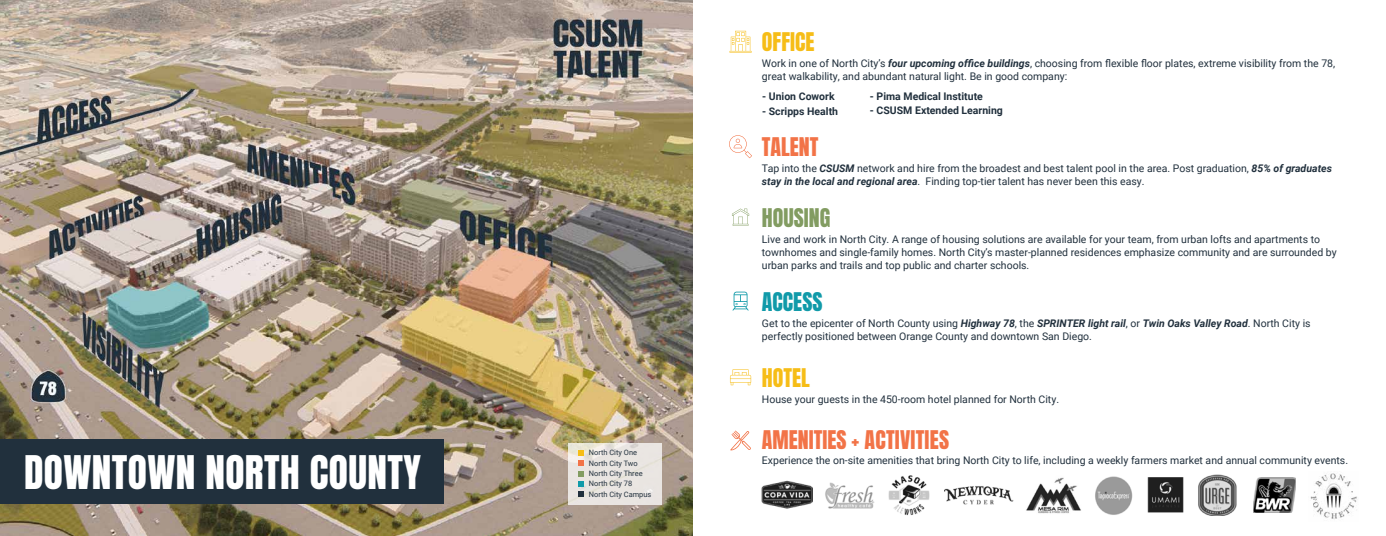
<style>
.page{position:relative;width:1386px;height:536px;background:#fff}
.page>*{position:absolute;margin:0;border:0;box-sizing:border-box;transform-origin:0 0}
.t1{font:39.38px "Anton";letter-spacing:.01em;color:#fff}
.t2{font:21.88px "Anton";color:#f27347}
.t3{font:21.88px "Anton";color:#f6bd17}
.t4{font:21.88px "Anton";color:#829c61}
.t5{font:21.88px "Anton";color:#109aa9}
.t6{font:10.5px/13.1px "Roboto";color:#21303d}
.t7{font:700 10.5px "Roboto";color:#21303d}
.t8{font:7.44px/10.4px "Roboto";color:#21303d}
.s1{font-weight:700;font-style:italic}
</style>
<div class="page">
<img style="left:1253px;top:477px;width:43px;height:35px">
<img style="left:944px;top:486px;width:70px;height:19px">
<img style="left:888px;top:475px;width:42px;height:40px">
<img style="left:1026px;top:477px;width:55px;height:37px">
<img style="left:1147px;top:477px;width:37px;height:35px">
<img style="left:762px;top:480px;width:51px;height:29px">
<img style="left:825px;top:482px;width:49px;height:27px">
<img style="left:1095px;top:476px;width:38px;height:39px">
<img style="left:1198px;top:475px;width:39px;height:40px">
<img style="left:0;top:0;width:693px;height:536px">
<div style="left:0;top:439px;width:444px;height:65px;background:#21303d"></div>
<div style="left:568px;top:442px;width:94px;height:62px;background:linear-gradient(to bottom,#ebe7e1,#e8e3e0)"></div>
<svg style="left:732px;top:208px;width:17px;height:18px"></svg>
<svg style="left:730px;top:369px;width:21px;height:16px"></svg>
<svg style="left:730px;top:430px;width:21px;height:20px"></svg>
<svg style="left:733px;top:291px;width:16px;height:19px"></svg>
<svg style="left:730px;top:31px;width:22px;height:22px"></svg>
<svg style="left:729px;top:135px;width:23px;height:23px"></svg>
<img style="left:1310px;top:473px;width:47px;height:47px">
<svg style="left:578px;top:449px;width:6px;height:47px"></svg>
<h1 class="t1" style="left:24px;top:452px;width:398px">DOWNTOWN NORTH COUNTY</h1>
<p class="t8" style="left:589px;top:447px;width:64px">North City One<br>North City Two<br>North City Three<br>North City 78<br>North City Campus</p>
<h2 class="t3" style="left:762px;top:31px;width:54px">OFFICE</h2>
<p class="t6" style="left:762px;top:56px;width:575px">Work in one of North City’s <span class="s1">four upcoming office buildings</span>, choosing from flexible floor plates, extreme visibility from the 78, great walkability, and abundant natural light. Be in good company:</p>
<p class="t7" style="left:762px;top:89px;width:74px">- Union Cowork</p>
<p class="t7" style="left:762px;top:104px;width:78px">- Scripps Health</p>
<p class="t7" style="left:870px;top:88px;width:114px">- Pima Medical Institute</p>
<p class="t7" style="left:870px;top:103px;width:135px">- CSUSM Extended Learning</p>
<h2 class="t2" style="left:762px;top:136px;width:58px">TALENT</h2>
<p class="t6" style="left:762px;top:161px;width:572px">Tap into the <span class="s1">CSUSM</span> network and hire from the broadest and best talent pool in the area. Post graduation, <span class="s1">85% of graduates stay in the local and regional area</span>. Finding top-tier talent has never been this easy.</p>
<h2 class="t4" style="left:762px;top:206px;width:70px">HOUSING</h2>
<p class="t6" style="left:762px;top:232px;width:576px">Live and work in North City. A range of housing solutions are available for your team, from urban lofts and apartments to townhomes and single-family homes. North City’s master-planned residences emphasize community and are surrounded by urban parks and trails and top public and charter schools.</p>
<h2 class="t5" style="left:762px;top:290px;width:62px">ACCESS</h2>
<p class="t6" style="left:762px;top:316px;width:550px">Get to the epicenter of North County using <span class="s1">Highway 78</span>, the <span class="s1">SPRINTER light rail</span>, or <span class="s1">Twin Oaks Valley Road</span>. North City is perfectly positioned between Orange County and downtown San Diego.</p>
<h2 class="t3" style="left:762px;top:367px;width:49px">HOTEL</h2>
<p class="t6" style="left:762px;top:392px;width:299px">House your guests in the 450-room hotel planned for North City.</p>
<h2 class="t2" style="left:762px;top:428px;width:189px">AMENITIES + ACTIVITIES</h2>
<p class="t6" style="left:762px;top:453px;width:588px">Experience the on-site amenities that bring North City to life, including a weekly farmers market and annual community events.</p>
</div>
